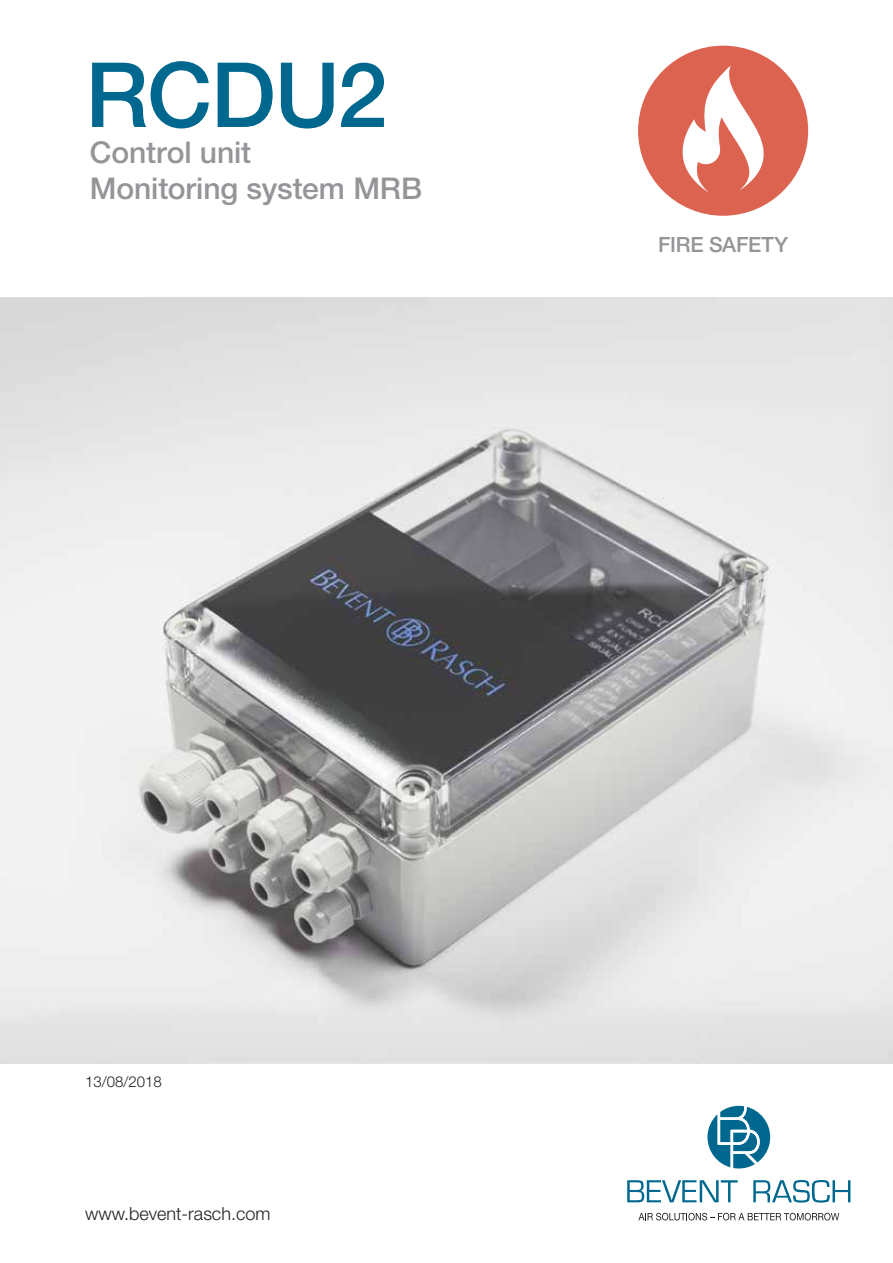
<style>
.page{position:relative;width:893px;height:1263px;background:#fff}
.page>*{position:absolute;margin:0;border:0;box-sizing:border-box;transform-origin:0 0}
.t1{font:500 90px "Helvetica Neue LT Std";letter-spacing:-.015em;color:#00688e}
.t2{font:500 30px/36px "Helvetica Neue LT Std";letter-spacing:-.005em;color:#939598}
.t3{font:500 21px "Helvetica Neue LT Std";letter-spacing:-.01em;color:#939598}
.t4{font:300 18px "Helvetica Neue LT Std";color:#231f20}
.t5{font:300 15px "Helvetica Neue LT Std";color:#231f20}
</style>
<div class="page">
<div style="left:638px;top:46px;width:170px;height:170px;background:#dd6351;border-radius:50%"></div>
<svg style="left:682px;top:65px;width:123px;height:128px"></svg>
<svg style="left:707px;top:1106px;width:63px;height:62px"></svg>
<svg style="left:627px;top:1180px;width:111px;height:22px"></svg>
<svg style="left:753px;top:1180px;width:97px;height:22px"></svg>
<svg style="left:638px;top:1213px;width:201px;height:7px"></svg>
<img style="left:0;top:298px;width:893px;height:765px">
<h1 class="t1" style="left:85px;top:41px;width:304px">RCDU2</h1>
<p class="t2" style="left:90px;top:134px;width:334px">Control unit<br>Monitoring system MRB</p>
<p class="t3" style="left:658px;top:232px;width:131px">FIRE SAFETY</p>
<p class="t5" style="left:85px;top:1072px;width:78px">13/08/2018</p>
<p class="t4" style="left:85px;top:1203px;width:187px">www.bevent-rasch.com</p>
</div>
